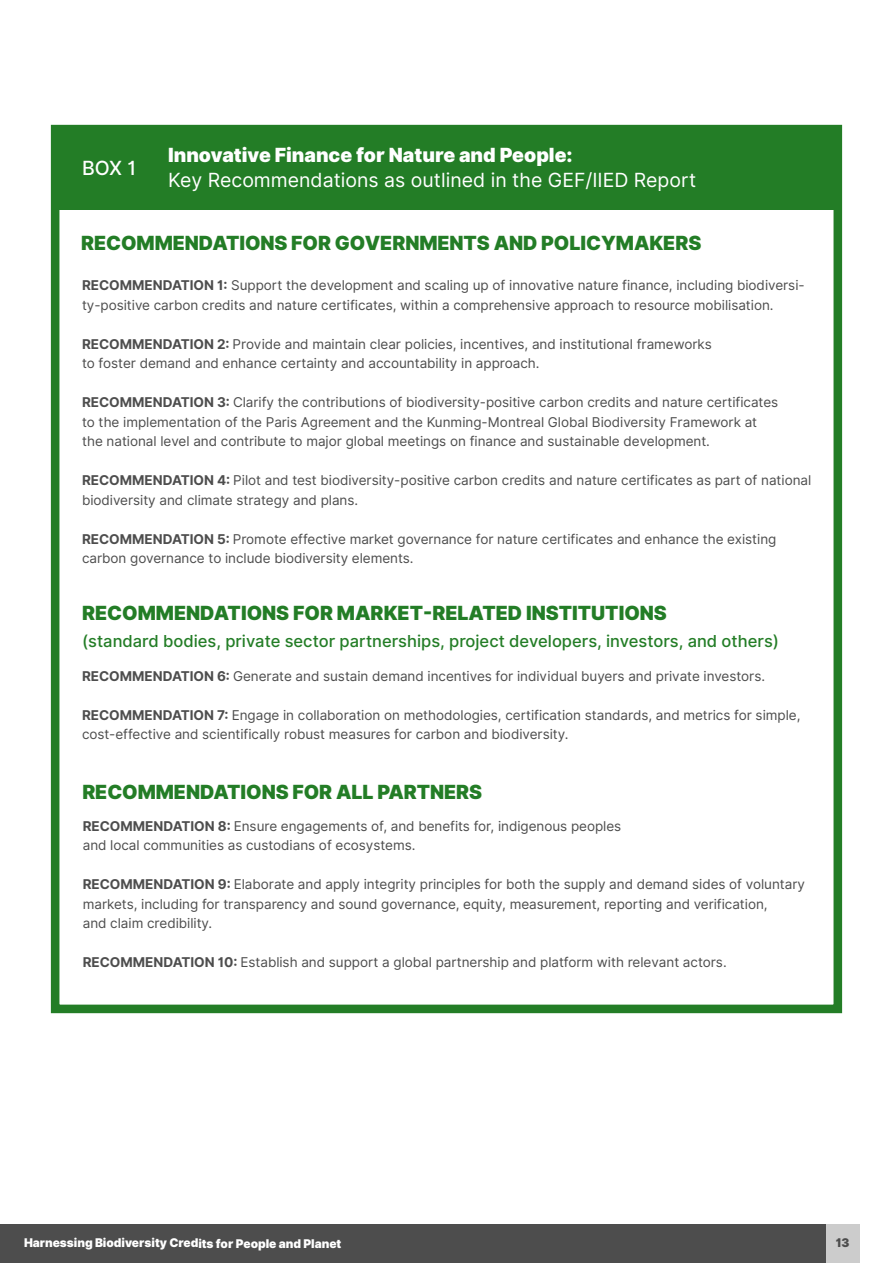
<style>
.page{position:relative;width:893px;height:1263px;background:#fff}
.page>*{position:absolute;margin:0;border:0;box-sizing:border-box;transform-origin:0 0}
.t1{font:900 19.5px "Inter";letter-spacing:-.005em;color:#237d26}
.t2{font:19.5px "Inter";color:#fff}
.t3{font:900 19.5px "Inter";color:#fff}
.t4{font:500 19.5px "Inter";color:#fff}
.t5{font:500 16.5px "Inter";color:#237d26}
.t6{font:13.5px/19.5px "Inter";letter-spacing:-.005em;color:#4d4d4d}
.t7{font:900 12px "Inter";letter-spacing:-.005em;color:#fff}
.t8{font:900 12px "Inter";color:#4d4d4d}
.s1{font-weight:700}
</style>
<div class="page">
<div style="left:55px;top:129px;width:783px;height:81px;background:#237d26"></div>
<div style="left:51px;top:125px;width:791px;height:888px;border:9px solid #237d26"></div>
<div style="left:0;top:1225px;width:859px;height:38px;background:#4d4d4d"></div>
<div style="left:826px;top:1225px;width:33px;height:38px;background:#ccc"></div>
<h1 class="t4" style="left:82px;top:154px;width:56px">BOX 1</h1>
<h1 class="t3" style="left:168px;top:140px;width:406px">Innovative Finance for Nature and People:</h1>
<h1 class="t2" style="left:168px;top:166px;width:530px">Key Recommendations as outlined in the GEF/IIED Report</h1>
<h1 class="t1" style="left:81px;top:228px;width:622px">RECOMMENDATIONS FOR GOVERNMENTS AND POLICYMAKERS</h1>
<p class="t6" style="left:82px;top:275px;width:724px"><span class="s1">RECOMMENDATION 1:</span> Support the development and scaling up of innovative nature finance, including biodiversi&shy;ty-positive carbon credits and nature certificates, within a comprehensive approach to resource mobilisation.</p>
<p class="t6" style="left:82px;top:334px;width:631px"><span class="s1">RECOMMENDATION 2:</span> Provide and maintain clear policies, incentives, and institutional frameworks to foster demand and enhance certainty and accountability in approach.</p>
<p class="t6" style="left:82px;top:392px;width:698px"><span class="s1">RECOMMENDATION 3:</span> Clarify the contributions of biodiversity-positive carbon credits and nature certificates to the implementation of the Paris Agreement and the Kunming-Montreal Global Biodiversity Framework at the national level and contribute to major global meetings on finance and sustainable development.</p>
<p class="t6" style="left:82px;top:470px;width:731px"><span class="s1">RECOMMENDATION 4:</span> Pilot and test biodiversity-positive carbon credits and nature certificates as part of national biodiversity and climate strategy and plans.</p>
<p class="t6" style="left:82px;top:529px;width:696px"><span class="s1">RECOMMENDATION 5:</span> Promote effective market governance for nature certificates and enhance the existing carbon governance to include biodiversity elements.</p>
<h1 class="t1" style="left:82px;top:598px;width:586px">RECOMMENDATIONS FOR MARKET-RELATED INSTITUTIONS</h1>
<p class="t5" style="left:82px;top:629px;width:699px">(standard bodies, private sector partnerships, project developers, investors, and others)</p>
<p class="t6" style="left:82px;top:666px;width:685px"><span class="s1">RECOMMENDATION 6:</span> Generate and sustain demand incentives for individual buyers and private investors.</p>
<p class="t6" style="left:82px;top:705px;width:720px"><span class="s1">RECOMMENDATION 7:</span> Engage in collaboration on methodologies, certification standards, and metrics for simple, cost-effective and scientifically robust measures for carbon and biodiversity.</p>
<h1 class="t1" style="left:82px;top:777px;width:401px">RECOMMENDATIONS FOR ALL PARTNERS</h1>
<p class="t6" style="left:83px;top:816px;width:540px"><span class="s1">RECOMMENDATION 8:</span> Ensure engagements of, and benefits for, indigenous peoples and local communities as custodians of ecosystems.</p>
<p class="t6" style="left:83px;top:875px;width:724px"><span class="s1">RECOMMENDATION 9:</span> Elaborate and apply integrity principles for both the supply and demand sides of voluntary markets, including for transparency and sound governance, equity, measurement, reporting and verification,<br>and claim credibility.</p>
<p class="t6" style="left:83px;top:953px;width:645px"><span class="s1">RECOMMENDATION 10:</span> Establish and support a global partnership and platform with relevant actors.</p>
<p class="t7" style="left:24px;top:1234px;width:319px">Harnessing Biodiversity Credits for People and Planet</p>
<p class="t8" style="left:836px;top:1233px;width:15px">13</p>
</div>
